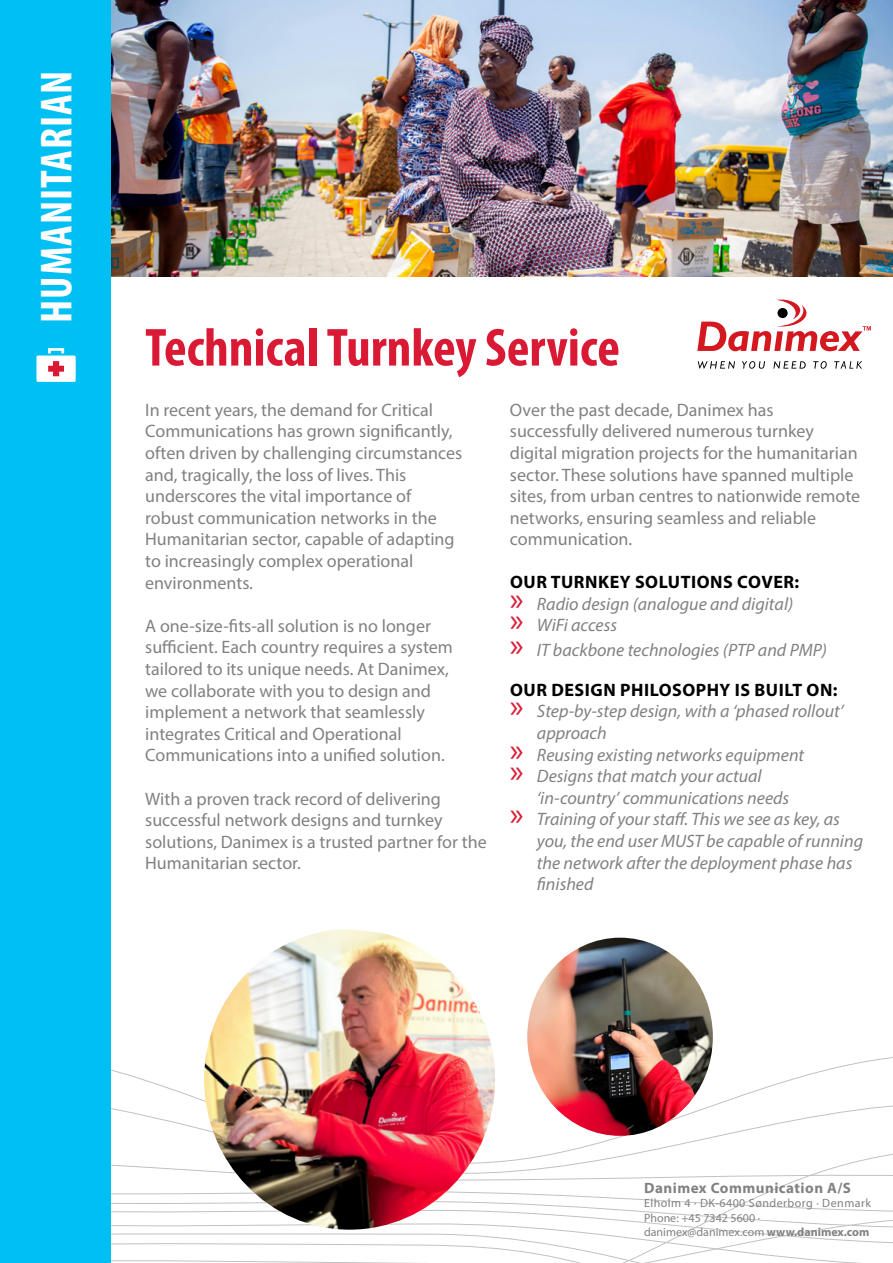
<style>
.page{position:relative;width:893px;height:1263px;background:#fff}
.page>*{position:absolute;margin:0;border:0;box-sizing:border-box;transform-origin:0 0}
.t1{font:700 condensed 54px "Myriad Pro";color:#da1a35}
.t2{font:700 condensed 45px "Myriad Pro";letter-spacing:.02em;color:#fff}
.t3{font:18px/21.6px "Myriad Pro";color:#808181}
.t4{font:italic 18px/21.6px "Myriad Pro";color:#808181}
.t5{font:700 18px "Myriad Pro";letter-spacing:.03em;color:#000}
.t6{font:700 15px "Myriad Pro";letter-spacing:.035em;color:#808181}
.t7{font:12px/14.4px "Myriad Pro";color:#808181}
.s1{font-weight:700;font-style:normal;color:#000}
.s2{font-style:normal;font-size:33px;color:#da1a35}
.s3{font-weight:700}
</style>
<div class="page">
<svg style="left:111px;top:1150px;width:782px;height:113px"></svg>
<div style="left:0;top:0;width:111px;height:1263px;background:#00c0f3"></div>
<svg style="left:48px;top:348px;width:16px;height:5px"></svg>
<div style="left:36px;top:355px;width:40px;height:27px;background:#fff"></div>
<svg style="left:48px;top:361px;width:16px;height:15px"></svg>
<img style="left:204px;top:929px;width:291px;height:301px">
<img style="left:527px;top:938px;width:186px;height:198px">
<img style="left:111px;top:0;width:782px;height:276px">
<svg style="left:698px;top:361px;width:37px;height:8px"></svg>
<svg style="left:742px;top:361px;width:23px;height:8px"></svg>
<svg style="left:773px;top:361px;width:33px;height:8px"></svg>
<svg style="left:813px;top:361px;width:14px;height:8px"></svg>
<svg style="left:834px;top:361px;width:28px;height:8px"></svg>
<svg style="left:697px;top:300px;width:174px;height:51px"></svg>
<h2 class="t2" style="left:28px;top:323px;width:254px;rotate:-90deg">HUMANITARIAN</h2>
<h1 class="t1" style="left:145px;top:314px;width:476px">Technical Turnkey Service</h1>
<p class="t3" style="left:145px;top:399px;width:319px">In recent years, the demand for Critical Communications has grown significantly, often driven by challenging circumstances and, tragically, the loss of lives. This underscores the vital importance of robust communication networks in the Humanitarian sector, capable of adapting to increasingly complex operational environments.</p>
<p class="t3" style="left:145px;top:615px;width:309px">A one-size-fits-all solution is no longer sufficient. Each country requires a system tailored to its unique needs. At Danimex, we collaborate with you to design and implement a network that seamlessly integrates Critical and Operational Communications into a unified solution.</p>
<p class="t3" style="left:145px;top:787px;width:343px">With a proven track record of delivering successful network designs and turnkey solutions, Danimex is a trusted partner for the Humanitarian sector.</p>
<p class="t3" style="left:510px;top:399px;width:352px">Over the past decade, Danimex has successfully delivered numerous turnkey digital migration projects for the humanitarian sector. These solutions have spanned multiple sites, from urban centres to nationwide remote networks, ensuring seamless and reliable communication.</p>
<p class="t4" style="left:510px;top:571px;width:291px"><span class="s1">OUR TURNKEY SOLUTIONS COVER: </span><span class="s2">»</span> Radio design (analogue and digital) <span class="s2">»</span> WiFi access</p>
<p class="t4" style="left:510px;top:639px;width:318px"><span class="s2">»</span> IT backbone technologies (PTP and PMP)</p>
<p class="t5" style="left:510px;top:678px;width:329px">OUR DESIGN PHILOSOPHY IS BUILT ON:</p>
<p class="t4" style="left:510px;top:700px;width:335px"><span class="s2">»</span> Step-by-step design, with a ‘phased rollout’</p>
<p class="t4" style="left:537px;top:722px;width:71px">approach</p>
<p class="t4" style="left:510px;top:743px;width:296px"><span class="s2">»</span> Reusing existing networks equipment</p>
<p class="t4" style="left:510px;top:765px;width:253px"><span class="s2">»</span> Designs that match your actual</p>
<p class="t4" style="left:537px;top:787px;width:254px">‘in-country’ communications needs</p>
<p class="t4" style="left:510px;top:808px;width:331px"><span class="s2">»</span> Training of your staff. This we see as key, as</p>
<p class="t4" style="left:537px;top:830px;width:328px">you, the end user MUST be capable of running</p>
<p class="t4" style="left:537px;top:851px;width:317px">the network after the deployment phase has</p>
<p class="t4" style="left:537px;top:873px;width:58px">finished</p>
<p class="t6" style="left:644px;top:1178px;width:208px">Danimex Communication A/S</p>
<p class="t7" style="left:644px;top:1196px;width:229px">Elholm 4 · DK-6400 Sønderborg · Denmark<br>Phone: +45 7342 5600 · danimex@danimex.com <span class="s3">www.danimex.com</span></p>
</div>
